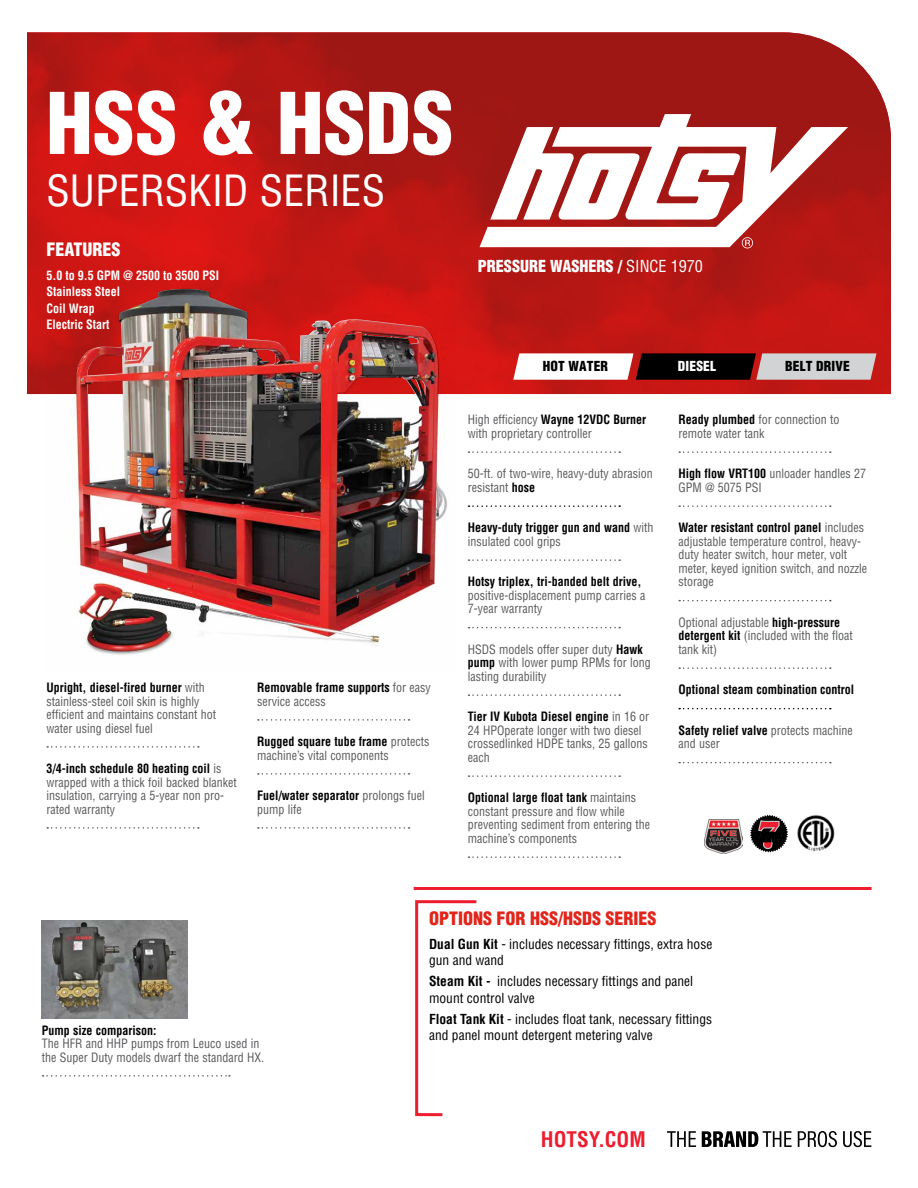
<style>
.page{position:relative;width:918px;height:1188px;background:#fff}
.page>*{position:absolute;margin:0;border:0;box-sizing:border-box;transform-origin:0 0}
.H1-Product_Name{font:900 condensed 82.8px "Helvetica LT Std";letter-spacing:.01em;color:#fff}
.H1-Product_Name__Ser{font:condensed 42px "Helvetica LT Std";letter-spacing:-.005em;color:#fff}
.P-Pg1_Web_Address{font:700 condensed 21px "Helvetica LT Std";color:#ed1c2e}
.H2-Subheader{font:900 condensed 18px "Helvetica LT Std";color:#e1251b}
.H2-Subheader-2{font:900 condensed 18px "Helvetica LT Std";color:#fff}
.t1{font:900 condensed 16.2px "Helvetica LT Std";color:#fff}
.P-Features{font:condensed 13.5px/16.2px "Helvetica LT Std";color:#000}
.P-MachineType_blk{font:900 condensed 13.5px "Helvetica LT Std";letter-spacing:.01em;color:#000}
.P-Machine_Type_wht{font:900 condensed 13.5px "Helvetica LT Std";letter-spacing:.01em;color:#fff}
.P-Call_outs{font:condensed 12.6px/13.5px "Helvetica LT Std";color:#58595b;scale:.95 1}
.P-Call_outs-2{font:700 condensed 12.6px/13.5px "Helvetica LT Std";color:#000;scale:.95 1}
.H3-Pg_2_Category{font:700 condensed 12.6px/16.5px "Helvetica LT Std";color:#fff;scale:.95 1}
.s1{font-weight:400}
.s2{font-weight:700;color:#000}
.s3{font-weight:400;color:#58595b}
.s4{font-weight:700}
</style>
<div class="page">
<img style="left:27px;top:32px;width:864px;height:362px">
<svg style="left:667px;top:1131px;width:205px;height:16px"></svg>
<svg style="left:513px;top:353px;width:363px;height:27px"></svg>
<hr style="left:414px;top:887px;width:458px;height:3px;background:#ed1c2e">
<svg style="left:415px;top:900px;width:62px;height:217px"></svg>
<img style="left:46px;top:280px;width:410px;height:375px">
<svg style="left:480px;top:114px;width:368px;height:133px"></svg>
<svg style="left:742px;top:237px;width:11px;height:11px"></svg>
<svg style="left:490px;top:127px;width:151px;height:93px"></svg>
<img style="left:76px;top:290px;width:183px;height:326px">
<svg style="left:47px;top:746px;width:152px;height:2px"></svg>
<svg style="left:47px;top:827px;width:152px;height:2px"></svg>
<svg style="left:258px;top:719px;width:152px;height:2px"></svg>
<svg style="left:258px;top:773px;width:152px;height:2px"></svg>
<svg style="left:258px;top:827px;width:152px;height:2px"></svg>
<svg style="left:468px;top:451px;width:152px;height:2px"></svg>
<svg style="left:468px;top:505px;width:152px;height:2px"></svg>
<svg style="left:468px;top:559px;width:152px;height:2px"></svg>
<svg style="left:468px;top:627px;width:152px;height:1px"></svg>
<svg style="left:468px;top:694px;width:152px;height:2px"></svg>
<svg style="left:468px;top:775px;width:152px;height:2px"></svg>
<svg style="left:468px;top:856px;width:152px;height:2px"></svg>
<svg style="left:679px;top:451px;width:152px;height:2px"></svg>
<svg style="left:679px;top:505px;width:152px;height:2px"></svg>
<svg style="left:679px;top:600px;width:152px;height:1px"></svg>
<svg style="left:679px;top:667px;width:152px;height:2px"></svg>
<svg style="left:679px;top:708px;width:152px;height:1px"></svg>
<svg style="left:679px;top:762px;width:152px;height:1px"></svg>
<svg style="left:750px;top:815px;width:38px;height:38px"></svg>
<img style="left:797px;top:815px;width:38px;height:37px">
<img style="left:704px;top:819px;width:38px;height:35px">
<img style="left:42px;top:920px;width:146px;height:98px">
<svg style="left:43px;top:1075px;width:187px;height:2px"></svg>
<h1 class="H1-Product_Name" style="left:46px;top:71px;width:409px">HSS &amp; HSDS</h1>
<h1 class="H1-Product_Name__Ser" style="left:46px;top:165px;width:340px">SUPERSKID SERIES</h1>
<h2 class="H2-Subheader-2" style="left:46px;top:238px;width:76px">FEATURES</h2>
<h3 class="H3-Pg_2_Category" style="left:46px;top:267px;width:183px">5.0 to 9.5 GPM @ 2500 to 3500 PSI</h3>
<h3 class="H3-Pg_2_Category" style="left:46px;top:284px;width:79px">Stainless Steel<br>Coil Wrap</h3>
<h3 class="H3-Pg_2_Category" style="left:46px;top:317px;width:68px">Electric Start</h3>
<p class="t1" style="left:478px;top:256px;width:227px">PRESSURE WASHERS / <span class="s1">SINCE 1970</span></p>
<p class="P-MachineType_blk" style="left:543px;top:358px;width:67px">HOT WATER</p>
<p class="P-Machine_Type_wht" style="left:678px;top:358px;width:40px">DIESEL</p>
<p class="P-MachineType_blk" style="left:785px;top:358px;width:66px">BELT DRIVE</p>
<p class="P-Call_outs" style="left:46px;top:681px;width:180px"><span class="s2">Upright, diesel-fired burner</span> with stainless-steel coil skin is highly efficient and maintains constant hot water using diesel fuel</p>
<p class="P-Call_outs" style="left:46px;top:762px;width:202px"><span class="s2">3/4-inch schedule 80 heating coil</span> is wrapped with a thick foil backed blanket insulation, carrying a 5-year non pro&shy;rated warranty</p>
<p class="P-Call_outs-2" style="left:257px;top:681px;width:184px">Removable frame supports <span class="s3">for easy service access</span></p>
<p class="P-Call_outs" style="left:257px;top:735px;width:183px"><span class="s2">Rugged square tube frame</span> protects machine’s vital components</p>
<p class="P-Call_outs" style="left:257px;top:789px;width:178px"><span class="s2">Fuel/water separator</span> prolongs fuel pump life</p>
<p class="P-Call_outs" style="left:468px;top:413px;width:189px">High efficiency <span class="s2">Wayne 12VDC Burner </span>with proprietary controller</p>
<p class="P-Call_outs" style="left:468px;top:467px;width:196px">50-ft. of two-wire, heavy-duty abrasion resistant <span class="s2">hose</span></p>
<p class="P-Call_outs-2" style="left:468px;top:521px;width:197px">Heavy-duty trigger gun and wand <span class="s3">with insulated cool grips</span></p>
<p class="P-Call_outs" style="left:468px;top:575px;width:189px"><span class="s2">Hotsy triplex, tri-banded belt drive, </span>positive-displacement pump carries a<br>7-year warranty</p>
<p class="P-Call_outs" style="left:468px;top:643px;width:194px">HSDS models offer super duty <span class="s2">Hawk pump</span> with lower pump RPMs for long lasting durability</p>
<p class="P-Call_outs" style="left:468px;top:710px;width:193px"><span class="s2">Tier IV Kubota Diesel engine</span> in 16 or<br>24 HPOperate longer with two diesel crossedlinked HDPE tanks, 25 gallons each</p>
<p class="P-Call_outs" style="left:468px;top:791px;width:194px"><span class="s2">Optional large float tank</span> maintains constant pressure and flow while preventing sediment from entering the machine’s components</p>
<p class="P-Call_outs" style="left:678px;top:413px;width:171px"><span class="s2">Ready plumbed</span> for connection to remote water tank</p>
<p class="P-Call_outs" style="left:678px;top:467px;width:199px"><span class="s2">High flow VRT100</span> unloader handles 27<br>GPM @ 5075 PSI</p>
<p class="P-Call_outs" style="left:678px;top:521px;width:200px"><span class="s2">Water resistant control panel</span> includes adjustable temperature control, heavy&shy;duty heater switch, hour meter, volt meter, keyed ignition switch, and nozzle storage</p>
<p class="P-Call_outs" style="left:678px;top:616px;width:185px">Optional adjustable <span class="s2">high-pressure detergent kit</span> (included with the float tank kit)</p>
<p class="P-Call_outs-2" style="left:678px;top:683px;width:187px">Optional steam combination control</p>
<p class="P-Call_outs" style="left:678px;top:724px;width:185px"><span class="s2">Safety relief valve</span> protects machine and user</p>
<p class="P-Call_outs" style="left:42px;top:1023px;width:236px"><span class="s2">Pump size comparison:<br></span>The HFR and HHP pumps from Leuco used in the Super Duty models dwarf the standard HX.</p>
<h2 class="H2-Subheader" style="left:429px;top:907px;width:229px">OPTIONS FOR HSS/HSDS SERIES</h2>
<p class="P-Features" style="left:429px;top:935px;width:285px"><span class="s4">Dual Gun Kit</span> - includes necessary fittings, extra hose gun and wand</p>
<p class="P-Features" style="left:429px;top:973px;width:266px"><span class="s4">Steam Kit -</span> includes necessary fittings and panel mount control valve</p>
<p class="P-Features" style="left:429px;top:1011px;width:285px"><span class="s4">Float Tank Kit</span> - includes float tank, necessary fittings and panel mount detergent metering valve</p>
<p class="P-Pg1_Web_Address" style="left:541px;top:1126px;width:106px">HOTSY.COM</p>
</div>
